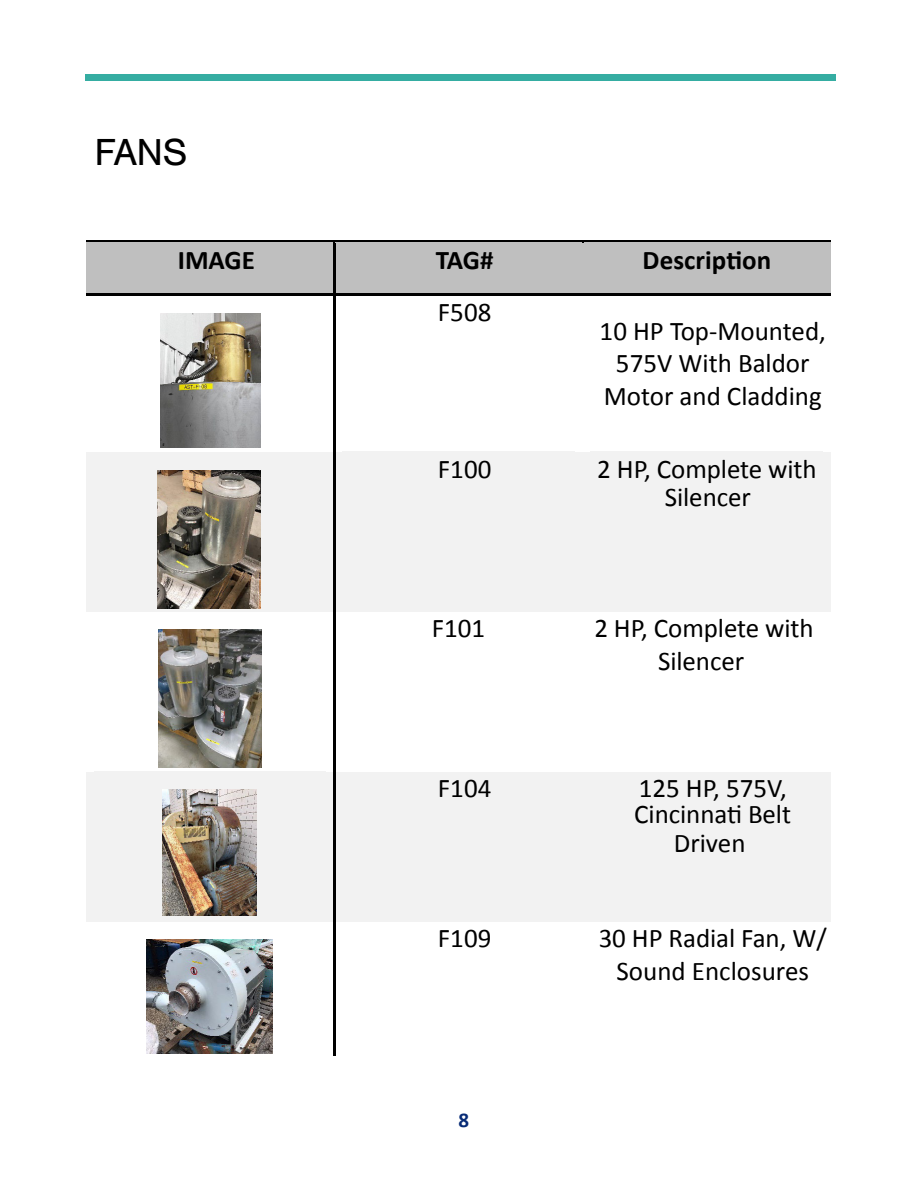
<style>
.page{position:relative;width:918px;height:1188px;background:#fff}
.page>*{position:absolute;margin:0;border:0;box-sizing:border-box;transform-origin:0 0}
.t1{font:39px "Nimbus San";color:#000}
.t2{font:27px/32.8px "Calibri";color:#000;text-align:center}
.t3{font:700 27px "Calibri";color:#000}
.t4{font:700 21px "Calibri";color:#072b76}
</style>
<div class="page">
<div style="left:85px;top:74px;width:751px;height:7px;background:#35ada2"></div>
<div style="left:86px;top:243px;width:247px;height:51px;background:#bfbfbf"></div>
<div style="left:336px;top:243px;width:247px;height:51px;background:#bfbfbf"></div>
<div style="left:583px;top:243px;width:248px;height:51px;background:#bfbfbf"></div>
<hr style="left:86px;top:240px;width:247px;height:3px;background:#000">
<hr style="left:336px;top:240px;width:247px;height:3px;background:#000">
<hr style="left:585px;top:240px;width:246px;height:3px;background:#000">
<hr style="left:333px;top:243px;width:3px;height:51px;background:#000">
<hr style="left:86px;top:294px;width:247px;height:2px;background:#000">
<hr style="left:336px;top:294px;width:247px;height:2px;background:#000">
<hr style="left:585px;top:294px;width:246px;height:2px;background:#000">
<hr style="left:333px;top:296px;width:3px;height:156px;background:#000">
<div style="left:86px;top:452px;width:247px;height:160px;background:#f2f2f2"></div>
<img style="left:157px;top:471px;width:104px;height:138px">
<div style="left:336px;top:452px;width:247px;height:160px;background:#f2f2f2"></div>
<div style="left:583px;top:452px;width:248px;height:160px;background:#f2f2f2"></div>
<hr style="left:333px;top:452px;width:3px;height:160px;background:#000">
<hr style="left:333px;top:612px;width:3px;height:160px;background:#000">
<div style="left:86px;top:772px;width:247px;height:149px;background:#f2f2f2"></div>
<img style="left:162px;top:790px;width:95px;height:126px">
<div style="left:336px;top:772px;width:247px;height:149px;background:#f2f2f2"></div>
<div style="left:583px;top:772px;width:248px;height:149px;background:#f2f2f2"></div>
<hr style="left:333px;top:772px;width:3px;height:149px;background:#000">
<hr style="left:333px;top:921px;width:3px;height:135px;background:#000">
<img style="left:160px;top:314px;width:100px;height:133px">
<img style="left:159px;top:630px;width:103px;height:137px">
<img style="left:147px;top:939px;width:126px;height:114px">
<h1 class="t1" style="left:94px;top:130px;width:95px">FANS</h1>
<p class="t3" style="left:178px;top:240px;width:79px">IMAGE</p>
<p class="t3" style="left:436px;top:240px;width:59px">TAG#</p>
<p class="t3" style="left:643px;top:240px;width:130px">Description</p>
<p class="t2" style="left:438px;top:295px;width:55px">F508</p>
<p class="t2" style="left:600px;top:313px;width:228px">10 HP Top-Mounted,<br>575V With Baldor<br>Motor and Cladding</p>
<p class="t2" style="left:438px;top:451px;width:55px">F100</p>
<p class="t2" style="left:597px;top:453px;width:221px;line-height:28.8px">2 HP, Complete with<br>Silencer</p>
<p class="t2" style="left:432px;top:611px;width:55px">F101</p>
<p class="t2" style="left:594px;top:611px;width:221px">2 HP, Complete with<br>Silencer</p>
<p class="t2" style="left:438px;top:771px;width:55px">F104</p>
<p class="t2" style="left:634px;top:775px;width:158px;line-height:25.7px;text-align:left">125 HP, 575V,<br>Cincinnati Belt</p>
<p class="t2" style="left:674px;top:826px;width:73px">Driven</p>
<p class="t2" style="left:438px;top:921px;width:55px">F109</p>
<p class="t2" style="left:599px;top:921px;width:230px">30 HP Radial Fan, W/<br>Sound Enclosures</p>
<p class="t4" style="left:459px;top:1106px;width:12px">8</p>
</div>
